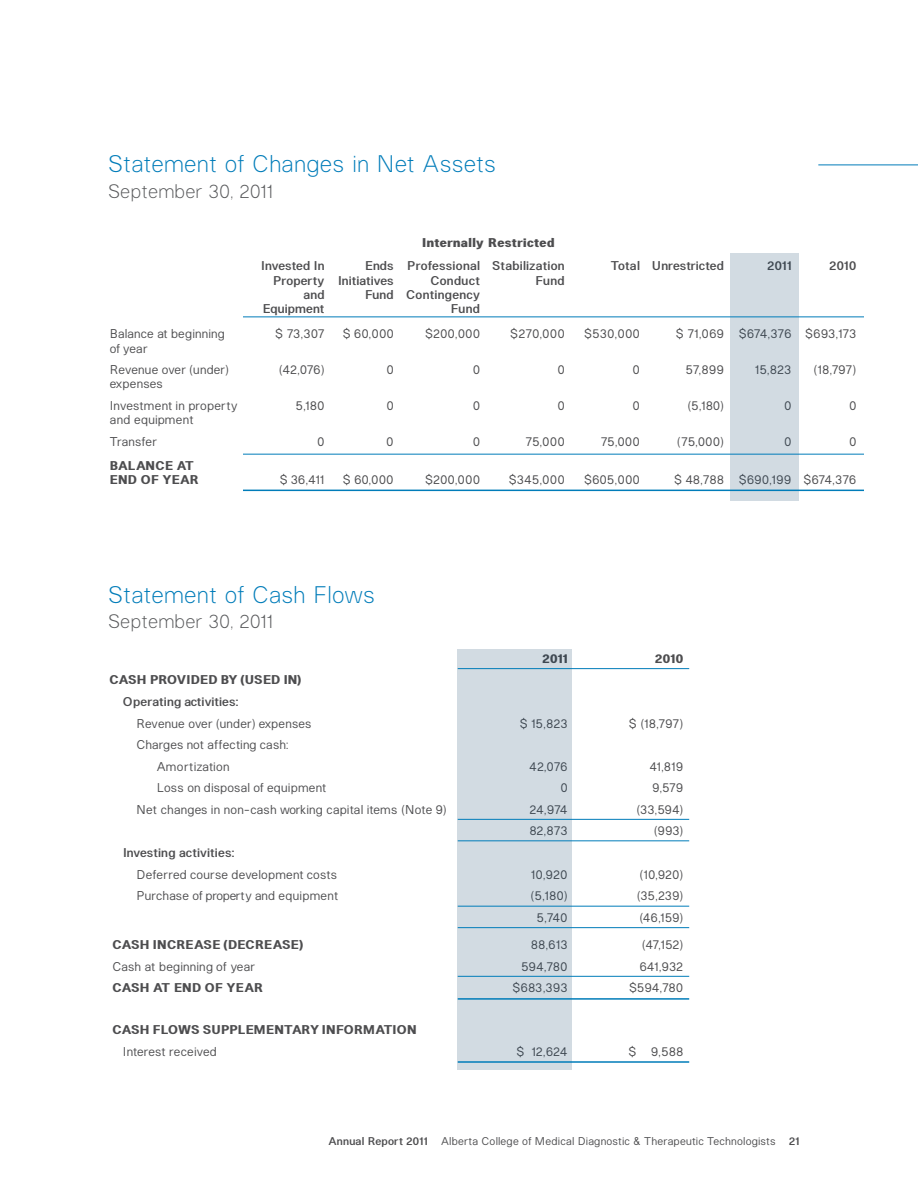
<style>
.page{position:relative;width:918px;height:1188px;background:#fff}
.page>*{position:absolute;margin:0;border:0;box-sizing:border-box;transform-origin:0 0}
.t1{font:300 24px "Heltar";letter-spacing:.01em;color:#007cb9}
.t2{font:300 19.5px "Heltar";letter-spacing:.01em;color:#58595b}
.t3{font:12.75px/14.2px "Heltar";letter-spacing:.02em;color:#4d4d4f}
.t4{font:600 12.75px/14.2px "Heltar";letter-spacing:.01em;color:#4d4d4f;text-align:right}
.t5{font:700 12.75px/14.2px "Heltar";letter-spacing:.015em;color:#4d4d4f}
.t6{font:800 12.75px "Heltar";letter-spacing:.035em;color:#4d4d4f}
.t7{font:11.25px "Heltar";letter-spacing:.02em;color:#4d4d4f}
.s1{font-weight:600}
</style>
<div class="page">
<hr style="left:818px;top:165px;width:100px;height:1px;background:#007cb9">
<div style="left:730px;top:253px;width:68px;height:247px;background:#d2dbe2"></div>
<hr style="left:243px;top:454px;width:621px;height:1px;background:#007cb9">
<hr style="left:243px;top:490px;width:621px;height:1px;background:#007cb9">
<hr style="left:243px;top:316px;width:621px;height:1px;background:#007cb9">
<div style="left:458px;top:649px;width:114px;height:421px;background:#d2dbe2"></div>
<hr style="left:458px;top:976px;width:231px;height:1px;background:#007cb9">
<hr style="left:458px;top:998px;width:231px;height:2px;background:#007cb9">
<hr style="left:458px;top:1061px;width:231px;height:2px;background:#007cb9">
<hr style="left:458px;top:668px;width:231px;height:1px;background:#007cb9">
<hr style="left:458px;top:819px;width:231px;height:1px;background:#007cb9">
<hr style="left:458px;top:840px;width:231px;height:1px;background:#007cb9">
<hr style="left:458px;top:906px;width:231px;height:1px;background:#007cb9">
<hr style="left:458px;top:927px;width:231px;height:1px;background:#007cb9">
<h1 class="t1" style="left:108px;top:147px;width:390px">Statement of Changes in Net Assets</h1>
<h2 class="t2" style="left:108px;top:177px;width:166px">September 30, 2011</h2>
<p class="t6" style="left:422px;top:233px;width:134px">Internally Restricted</p>
<p class="t4" style="left:261px;top:258px;width:65px">Invested In<br>Property and<br>Equipment</p>
<p class="t4" style="left:338px;top:258px;width:57px">Ends<br>Initiatives<br>Fund</p>
<p class="t4" style="left:406px;top:258px;width:75px">Professional<br>Conduct<br>Contingency<br>Fund</p>
<p class="t4" style="left:492px;top:258px;width:74px">Stabilization<br>Fund</p>
<p class="t4" style="left:611px;top:258px;width:115px">Total Unrestricted</p>
<p class="t4" style="left:767px;top:258px;width:25px">2011</p>
<p class="t4" style="left:829px;top:258px;width:28px">2010</p>
<p class="t3" style="left:110px;top:326px;width:116px">Balance at beginning of year</p>
<p class="t3" style="left:275px;top:326px;width:51px">$ 73,307</p>
<p class="t3" style="left:343px;top:326px;width:52px">$ 60,000</p>
<p class="t3" style="left:425px;top:326px;width:56px">$200,000</p>
<p class="t3" style="left:510px;top:326px;width:56px">$270,000</p>
<p class="t3" style="left:584px;top:326px;width:57px">$530,000</p>
<p class="t3" style="left:676px;top:326px;width:182px">$ 71,069 $674,376 $693,173</p>
<p class="t3" style="left:110px;top:362px;width:120px">Revenue over (under) expenses</p>
<p class="t3" style="left:279px;top:362px;width:47px">(42,076)</p>
<p class="t3" style="left:387px;top:362px;width:8px">0</p>
<p class="t3" style="left:473px;top:362px;width:8px">0</p>
<p class="t3" style="left:558px;top:362px;width:8px">0</p>
<p class="t3" style="left:633px;top:362px;width:8px">0</p>
<p class="t3" style="left:686px;top:362px;width:39px">57,899</p>
<p class="t3" style="left:755px;top:362px;width:38px">15,823</p>
<p class="t3" style="left:814px;top:362px;width:44px">(18,797)</p>
<p class="t3" style="left:110px;top:398px;width:129px">Investment in property and equipment</p>
<p class="t3" style="left:296px;top:398px;width:30px">5,180</p>
<p class="t3" style="left:387px;top:398px;width:8px">0</p>
<p class="t3" style="left:473px;top:398px;width:8px">0</p>
<p class="t3" style="left:558px;top:398px;width:8px">0</p>
<p class="t3" style="left:633px;top:398px;width:8px">0</p>
<p class="t3" style="left:688px;top:398px;width:38px">(5,180)</p>
<p class="t3" style="left:784px;top:398px;width:8px">0</p>
<p class="t3" style="left:849px;top:398px;width:8px">0</p>
<p class="t3" style="left:110px;top:434px;width:49px">Transfer</p>
<p class="t3" style="left:318px;top:434px;width:8px">0</p>
<p class="t3" style="left:387px;top:434px;width:8px">0</p>
<p class="t3" style="left:473px;top:434px;width:8px">0</p>
<p class="t3" style="left:526px;top:434px;width:40px">75,000</p>
<p class="t3" style="left:601px;top:434px;width:40px">75,000</p>
<p class="t3" style="left:677px;top:434px;width:48px">(75,000)</p>
<p class="t3" style="left:784px;top:434px;width:8px">0</p>
<p class="t3" style="left:849px;top:434px;width:8px">0</p>
<p class="t5" style="left:110px;top:458px;width:90px">BALANCE AT<br>END OF YEAR</p>
<p class="t3" style="left:280px;top:472px;width:46px">$ 36,411</p>
<p class="t3" style="left:343px;top:472px;width:52px">$ 60,000</p>
<p class="t3" style="left:425px;top:472px;width:56px">$200,000</p>
<p class="t3" style="left:509px;top:472px;width:57px">$345,000</p>
<p class="t3" style="left:584px;top:472px;width:57px">$605,000</p>
<p class="t3" style="left:674px;top:472px;width:184px">$ 48,788 $690,199 $674,376</p>
<h1 class="t1" style="left:108px;top:577px;width:269px">Statement of Cash Flows</h1>
<h2 class="t2" style="left:108px;top:608px;width:166px">September 30, 2011</h2>
<p class="t5" style="left:543px;top:651px;width:26px">2011</p>
<p class="t5" style="left:655px;top:651px;width:29px">2010</p>
<p class="t5" style="left:110px;top:672px;width:193px">CASH PROVIDED BY (USED IN)</p>
<p class="t4" style="left:123px;top:694px;width:117px">Operating activities:</p>
<p class="t3" style="left:136px;top:715px;width:177px">Revenue over (under) expenses</p>
<p class="t3" style="left:520px;top:715px;width:49px">$ 15,823</p>
<p class="t3" style="left:629px;top:715px;width:56px">$ (18,797)</p>
<p class="t3" style="left:157px;top:733px;width:133px;line-height:21.6px;text-indent:-20px">Charges not affecting cash:<br>Amortization</p>
<p class="t3" style="left:530px;top:759px;width:39px">42,076</p>
<p class="t3" style="left:650px;top:759px;width:35px">41,819</p>
<p class="t3" style="left:157px;top:780px;width:171px">Loss on disposal of equipment</p>
<p class="t3" style="left:561px;top:780px;width:8px">0</p>
<p class="t3" style="left:652px;top:780px;width:32px">9,579</p>
<p class="t3" style="left:137px;top:802px;width:311px">Net changes in non-cash working capital items (Note 9)</p>
<p class="t3" style="left:530px;top:802px;width:39px">24,974</p>
<p class="t3" style="left:637px;top:802px;width:48px">(33,594)</p>
<p class="t3" style="left:530px;top:823px;width:39px">82,873</p>
<p class="t3" style="left:654px;top:823px;width:30px">(993)</p>
<p class="t4" style="left:123px;top:845px;width:113px">Investing activities:</p>
<p class="t3" style="left:137px;top:866px;width:202px">Deferred course development costs</p>
<p class="t3" style="left:531px;top:866px;width:38px">10,920</p>
<p class="t3" style="left:640px;top:866px;width:45px">(10,920)</p>
<p class="t3" style="left:137px;top:888px;width:203px">Purchase of property and equipment</p>
<p class="t3" style="left:531px;top:888px;width:38px">(5,180)</p>
<p class="t3" style="left:637px;top:888px;width:48px">(35,239)</p>
<p class="t3" style="left:537px;top:910px;width:32px">5,740</p>
<p class="t3" style="left:640px;top:910px;width:45px">(46,159)</p>
<p class="t5" style="left:113px;top:937px;width:192px">CASH INCREASE (DECREASE)</p>
<p class="t3" style="left:531px;top:937px;width:38px">88,613</p>
<p class="t3" style="left:642px;top:937px;width:43px">(47,152)</p>
<p class="t3" style="left:112px;top:959px;width:144px">Cash at beginning of year</p>
<p class="t3" style="left:522px;top:959px;width:47px">594,780</p>
<p class="t3" style="left:640px;top:959px;width:45px">641,932</p>
<p class="t5" style="left:112px;top:980px;width:152px">CASH AT END OF YEAR</p>
<p class="t3" style="left:512px;top:980px;width:56px">$683,393</p>
<p class="t3" style="left:629px;top:980px;width:56px">$594,780</p>
<p class="t5" style="left:112px;top:1022px;width:306px">CASH FLOWS SUPPLEMENTARY INFORMATION</p>
<p class="t3" style="left:123px;top:1043px;width:95px">Interest received</p>
<p class="t3" style="left:517px;top:1043px;width:52px">$ 12,624</p>
<p class="t3" style="left:628px;top:1043px;width:56px">$ 9,588</p>
<p class="t7" style="left:328px;top:1133px;width:472px"><span class="s1">Annual Report 2011</span> Alberta College of Medical Diagnostic &amp; Therapeutic Technologists <span class="s1">21</span></p>
</div>
